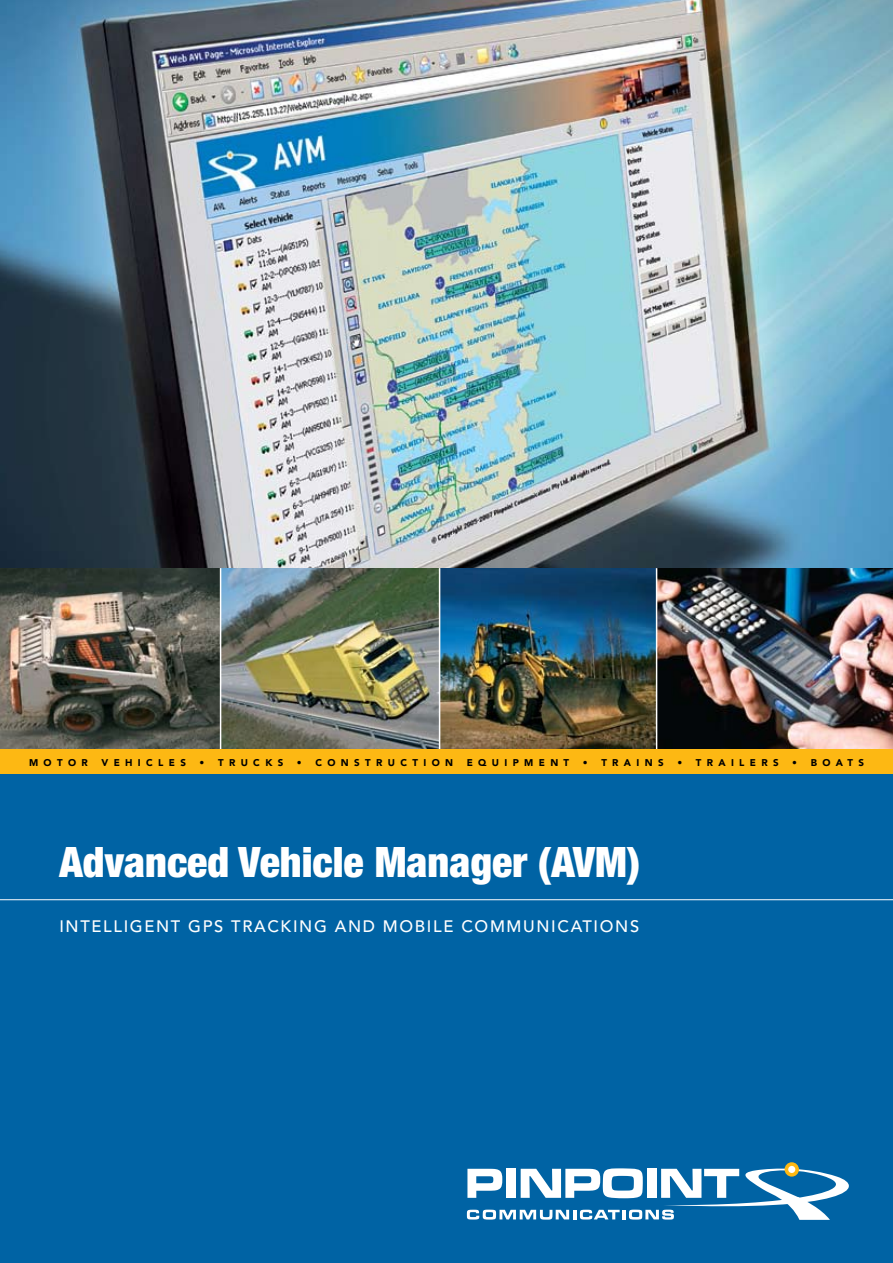
<style>
.page{position:relative;width:893px;height:1263px;background:#fff}
.page>*{position:absolute;margin:0;border:0;box-sizing:border-box;transform-origin:0 0}
.t1{font:900 condensed 42px "Helvetica Neue";color:#fff}
.t2{font:500 16.5px "Avenir";letter-spacing:.1em;color:#fff}
.t3{font:900 9.75px "Avenir";letter-spacing:.55em;color:#000}
</style>
<div class="page">
<img style="left:0;top:0;width:893px;height:568px">
<div style="left:0;top:733px;width:893px;height:530px;background:#0063a4"></div>
<svg style="left:467px;top:1162px;width:382px;height:58px"></svg>
<img style="left:0;top:568px;width:893px;height:181px">
<hr style="left:220px;top:568px;width:1px;height:184px;background:#fff">
<hr style="left:439px;top:568px;width:1px;height:184px;background:#fff">
<hr style="left:656px;top:568px;width:1px;height:184px;background:#fff">
<hr style="left:0;top:899px;width:893px;height:1px;background:#fff">
<div style="left:0;top:749px;width:893px;height:25px;background:#fdb813"></div>
<p class="t3" style="left:29px;top:757px;width:60px">MOTOR</p>
<p class="t3" style="left:101px;top:757px;width:86px">VEHICLES</p>
<p class="t3" style="left:200px;top:757px;width:85px">• TRUCKS</p>
<p class="t3" style="left:297px;top:757px;width:158px">• CONSTRUCTION</p>
<p class="t3" style="left:467px;top:757px;width:104px">EQUIPMENT</p>
<p class="t3" style="left:583px;top:757px;width:82px">• TRAINS</p>
<p class="t3" style="left:677px;top:757px;width:103px">• TRAILERS</p>
<p class="t3" style="left:792px;top:757px;width:73px">• BOATS</p>
<h1 class="t1" style="left:60px;top:836px;width:582px">Advanced Vehicle Manager (AVM)</h1>
<h2 class="t2" style="left:59px;top:916px;width:377px">INTELLIGENT GPS TRACKING AND MOBILE</h2>
<h2 class="t2" style="left:461px;top:916px;width:30px">COMM</h2>
<h2 class="t2" style="left:523px;top:916px;width:116px">UNICATIONS</h2>
</div>
